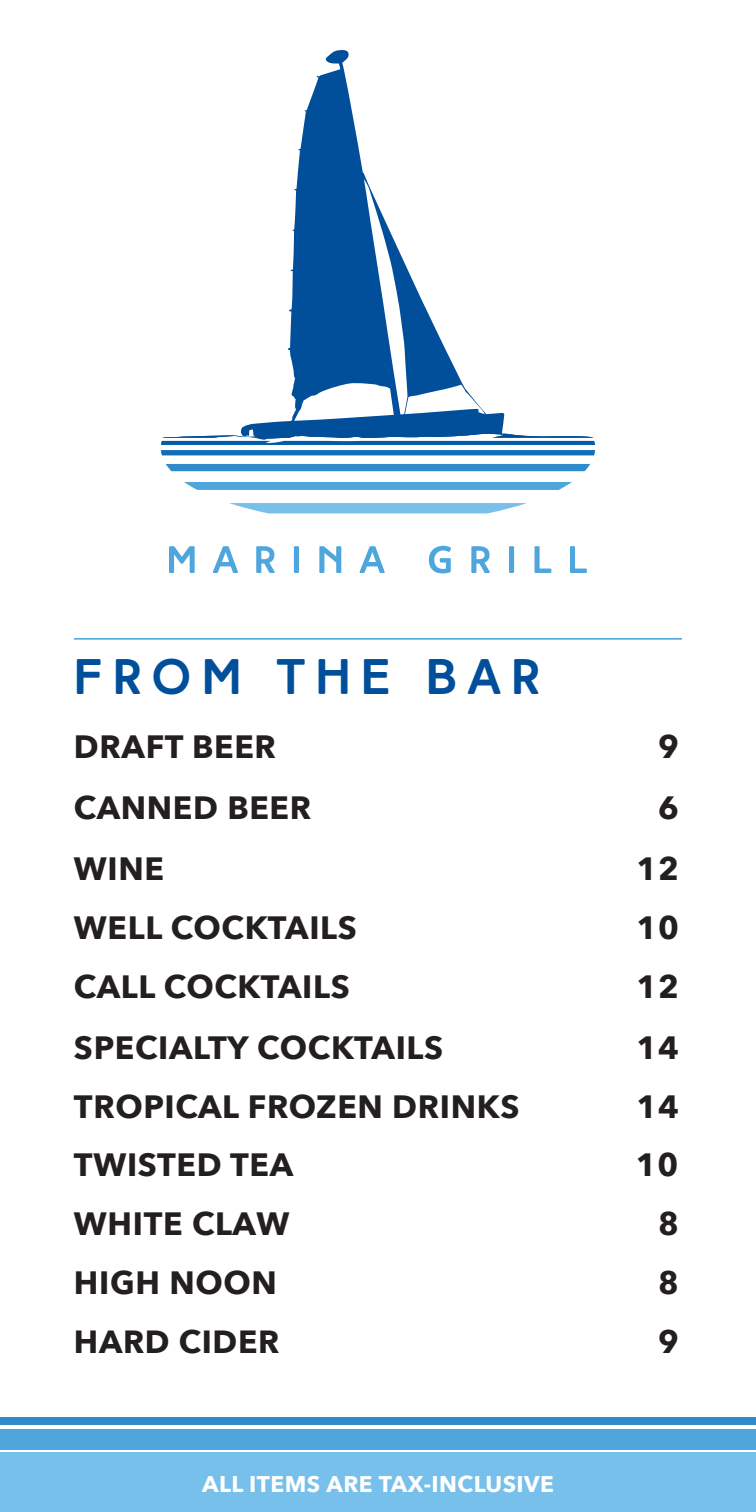
<style>
.page{position:relative;width:756px;height:1512px;background:#fff}
.page>*{position:absolute;margin:0;border:0;box-sizing:border-box;transform-origin:0 0}
.t1{font:700 49.88px "High Tide";letter-spacing:.2em;color:#014f9a}
.t2{font:700 32.2px "Avenir Next";letter-spacing:.02em;color:#231f20}
.t3{font:700 32.02px "Avenir Next";letter-spacing:.02em;color:#231f20}
.t4{font:700 22.66px "Avenir Next";letter-spacing:.02em;color:#fff}
</style>
<div class="page">
<div style="left:0;top:1453px;width:756px;height:59px;background:#76c0eb"></div>
<div style="left:0;top:1429px;width:756px;height:21px;background:#4ea6dc"></div>
<div style="left:0;top:1418px;width:756px;height:7px;background:#2f8bcb"></div>
<hr style="left:74px;top:638px;width:608px;height:2px;background:#4ea6dc">
<div style="left:166px;top:464px;width:424px;height:7px;background:#2f8bcb"></div>
<svg style="left:184px;top:482px;width:388px;height:8px;background:#54a9dd"></svg>
<svg style="left:229px;top:503px;width:298px;height:10px;background:#86c7ed"></svg>
<svg style="left:241px;top:50px;width:263px;height:381px"></svg>
<svg style="left:161px;top:431px;width:434px;height:24px"></svg>
<svg style="left:169px;top:546px;width:26px;height:27px"></svg>
<svg style="left:213px;top:546px;width:25px;height:27px"></svg>
<svg style="left:256px;top:546px;width:19px;height:27px"></svg>
<div style="left:294px;top:546px;width:5px;height:27px;background:#4ea6dc"></div>
<svg style="left:319px;top:546px;width:22px;height:27px"></svg>
<svg style="left:359px;top:546px;width:26px;height:27px"></svg>
<svg style="left:429px;top:546px;width:22px;height:27px"></svg>
<svg style="left:471px;top:546px;width:19px;height:27px"></svg>
<div style="left:509px;top:546px;width:5px;height:27px;background:#4ea6dc"></div>
<svg style="left:535px;top:546px;width:16px;height:27px"></svg>
<svg style="left:570px;top:546px;width:17px;height:27px"></svg>
<p class="t1" style="left:74px;top:647px;width:468px">FROM THE BAR</p>
<p class="t2" style="left:74px;top:718px;width:203px">DRAFT BEER</p>
<p class="t2" style="left:658px;top:718px;width:22px">9</p>
<p class="t2" style="left:74px;top:780px;width:239px">CANNED BEER</p>
<p class="t2" style="left:658px;top:780px;width:22px">6</p>
<p class="t2" style="left:74px;top:841px;width:92px">WINE</p>
<p class="t2" style="left:637px;top:841px;width:44px">12</p>
<p class="t2" style="left:74px;top:900px;width:284px">WELL COCKTAILS</p>
<p class="t2" style="left:637px;top:900px;width:44px">10</p>
<p class="t2" style="left:74px;top:958px;width:277px">CALL COCKTAILS</p>
<p class="t2" style="left:637px;top:958px;width:44px">12</p>
<p class="t2" style="left:74px;top:1020px;width:371px">SPECIALTY COCKTAILS</p>
<p class="t2" style="left:637px;top:1020px;width:44px">14</p>
<p class="t2" style="left:74px;top:1078px;width:447px">TROPICAL FROZEN DRINKS</p>
<p class="t2" style="left:637px;top:1078px;width:44px">14</p>
<p class="t2" style="left:74px;top:1137px;width:221px">TWISTED TEA</p>
<p class="t2" style="left:636px;top:1137px;width:44px">10</p>
<p class="t2" style="left:74px;top:1196px;width:217px">WHITE CLAW</p>
<p class="t2" style="left:658px;top:1196px;width:22px">8</p>
<p class="t2" style="left:74px;top:1255px;width:205px">HIGH NOON</p>
<p class="t3" style="left:658px;top:1255px;width:22px">8</p>
<p class="t3" style="left:74px;top:1314px;width:207px">HARD CIDER</p>
<p class="t3" style="left:658px;top:1314px;width:22px">9</p>
<p class="t4" style="left:202px;top:1464px;width:353px">ALL ITEMS ARE TAX-INCLUSIVE</p>
</div>
